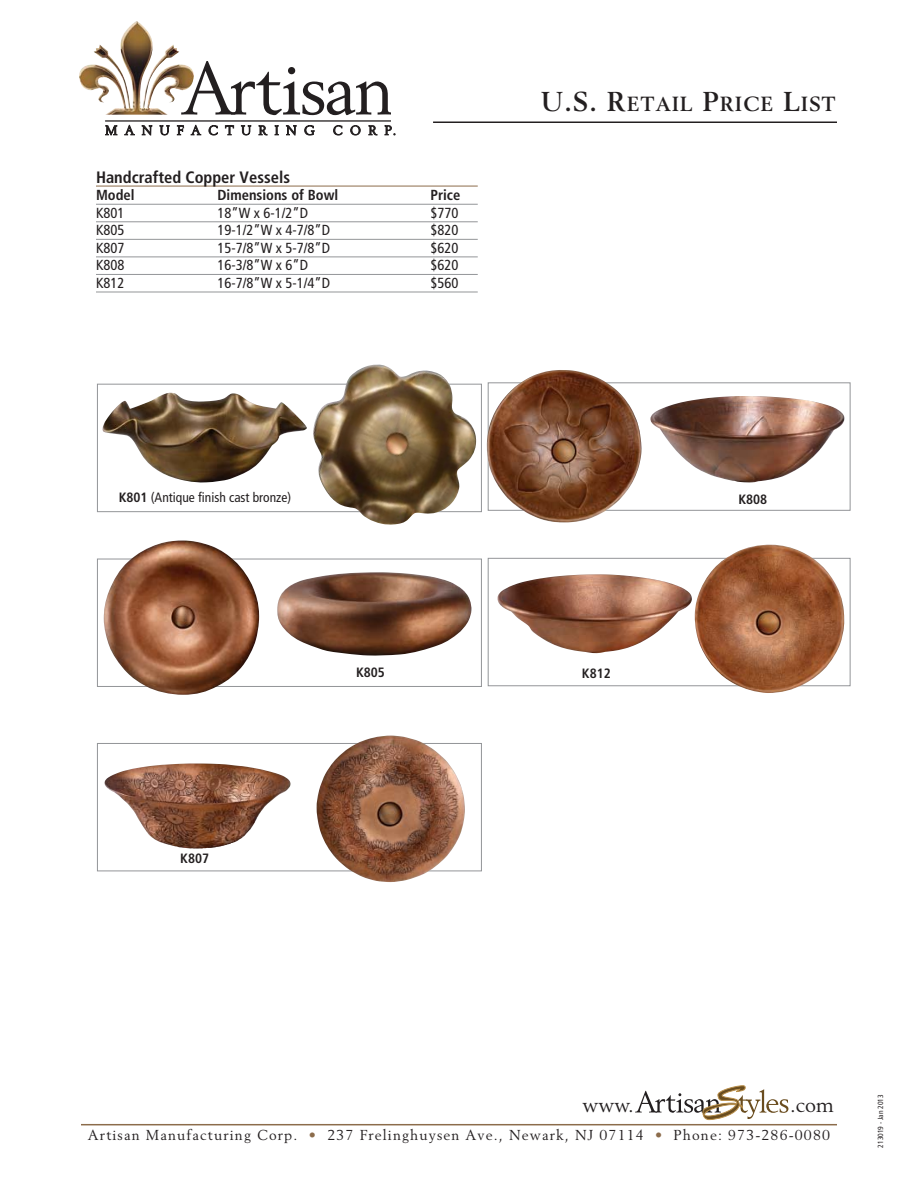
<style>
.page{position:relative;width:918px;height:1188px;background:#fff}
.page>*{position:absolute;margin:0;border:0;box-sizing:border-box;transform-origin:0 0}
.t1{font:20.4px "Berling";color:#231f20}
.t2{font:700 20.25px "Berling";letter-spacing:.065em;color:#231f20}
.t3{font:700 condensed 16.5px "Frutiger";color:#231f20}
.t4{font:condensed 14.55px "Frutiger";color:#231f20}
.t5{font:700 condensed 14.55px "Frutiger";color:#231f20}
.t6{font:14.25px "Berling";letter-spacing:.08em;color:#231f20}
.t7{font:condensed 13.5px "Frutiger";color:#231f20}
.t8{font:700 condensed 13.5px "Frutiger";color:#231f20}
.t9{font:condensed 7.5px "Frutiger";color:#231f20}
.s1{font-weight:700}
.s2{font-size:27px}
.s3{color:#8c6c4b}
</style>
<div class="page">
<svg style="left:635px;top:1085px;width:153px;height:35px"></svg>
<hr style="left:81px;top:1124px;width:756px;height:1px;background:#8c6c4b">
<svg style="left:105px;top:125px;width:12px;height:10px"></svg>
<svg style="left:124px;top:125px;width:11px;height:10px"></svg>
<svg style="left:142px;top:125px;width:10px;height:10px"></svg>
<svg style="left:160px;top:125px;width:10px;height:10px"></svg>
<hr style="left:106px;top:120px;width:287px;height:2px;background:#231f20">
<img style="left:79px;top:21px;width:100px;height:94px">
<svg style="left:177px;top:61px;width:218px;height:74px"></svg>
<div style="left:392px;top:89px;width:445px;height:35px;background:#fff"></div>
<hr style="left:433px;top:122px;width:404px;height:1px;background:#231f20">
<hr style="left:96px;top:186px;width:382px;height:1px;background:#8c6c4b">
<hr style="left:96px;top:204px;width:382px;height:1px;background:#939598">
<hr style="left:96px;top:221px;width:382px;height:1px;background:#939598">
<hr style="left:96px;top:239px;width:382px;height:1px;background:#939598">
<hr style="left:96px;top:257px;width:382px;height:1px;background:#939598">
<hr style="left:96px;top:274px;width:382px;height:1px;background:#939598">
<hr style="left:96px;top:292px;width:382px;height:1px;background:#939598">
<img style="left:102px;top:393px;width:205px;height:90px">
<div style="left:97px;top:384px;width:385px;height:128px;border:1px solid #939598"></div>
<img style="left:313px;top:364px;width:163px;height:161px">
<img style="left:277px;top:572px;width:195px;height:84px">
<div style="left:97px;top:559px;width:385px;height:128px;border:1px solid #939598"></div>
<img style="left:104px;top:540px;width:155px;height:155px">
<img style="left:105px;top:763px;width:186px;height:83px">
<div style="left:97px;top:743px;width:385px;height:128px;border:1px solid #939598"></div>
<img style="left:317px;top:736px;width:148px;height:146px">
<img style="left:650px;top:396px;width:195px;height:87px">
<div style="left:488px;top:382px;width:362px;height:129px;border:1px solid #939598"></div>
<img style="left:487px;top:370px;width:155px;height:153px">
<img style="left:497px;top:574px;width:195px;height:79px">
<div style="left:488px;top:558px;width:362px;height:128px;border:1px solid #939598"></div>
<img style="left:695px;top:544px;width:150px;height:149px">
<p class="t3" style="left:96px;top:170px;width:196px">Handcrafted Copper Vessels</p>
<p class="t5" style="left:96px;top:189px;width:40px">Model</p>
<p class="t5" style="left:217px;top:189px;width:122px">Dimensions of Bowl</p>
<p class="t5" style="left:431px;top:189px;width:31px">Price</p>
<p class="t4" style="left:96px;top:207px;width:30px">K801</p>
<p class="t4" style="left:217px;top:207px;width:92px">18”W x 6-1/2”D</p>
<p class="t4" style="left:431px;top:207px;width:29px">$770</p>
<p class="t4" style="left:96px;top:224px;width:30px">K805</p>
<p class="t4" style="left:217px;top:224px;width:114px">19-1/2”W x 4-7/8”D</p>
<p class="t4" style="left:431px;top:224px;width:29px">$820</p>
<p class="t4" style="left:96px;top:242px;width:30px">K807</p>
<p class="t4" style="left:217px;top:242px;width:114px">15-7/8”W x 5-7/8”D</p>
<p class="t4" style="left:431px;top:242px;width:29px">$620</p>
<p class="t4" style="left:96px;top:259px;width:30px">K808</p>
<p class="t4" style="left:217px;top:259px;width:92px">16-3/8”W x 6”D</p>
<p class="t4" style="left:431px;top:259px;width:29px">$620</p>
<p class="t4" style="left:96px;top:277px;width:30px">K812</p>
<p class="t4" style="left:217px;top:277px;width:114px">16-7/8”W x 5-1/4”D</p>
<p class="t4" style="left:431px;top:277px;width:29px">$560</p>
<p class="t7" style="left:119px;top:492px;width:174px"><span class="s1">K801</span> (Antique finish cast bronze)</p>
<p class="t8" style="left:356px;top:667px;width:30px">K805</p>
<p class="t8" style="left:180px;top:853px;width:30px">K807</p>
<h2 class="t2" style="left:541px;top:95px;width:296px"><span class="s2">U.S. R</span>ETAIL <span class="s2">P</span>RICE <span class="s2">L</span>IST</h2>
<p class="t8" style="left:582px;top:667px;width:30px">K812</p>
<p class="t8" style="left:738px;top:493px;width:30px">K808</p>
<h1 class="t1" style="left:583px;top:1096px;width:53px">www.</h1>
<h1 class="t1" style="left:790px;top:1096px;width:45px">.com</h1>
<p class="t6" style="left:88px;top:1129px;width:744px">Artisan Manufacturing Corp. <span class="s3">•</span> 237 Frelinghuysen Ave., Newark, NJ 07114 <span class="s3">•</span> Phone: 973-286-0080</p>
<p class="t9" style="left:878px;top:1148px;width:55px;rotate:-90deg">213019 - Jan 2013</p>
</div>
